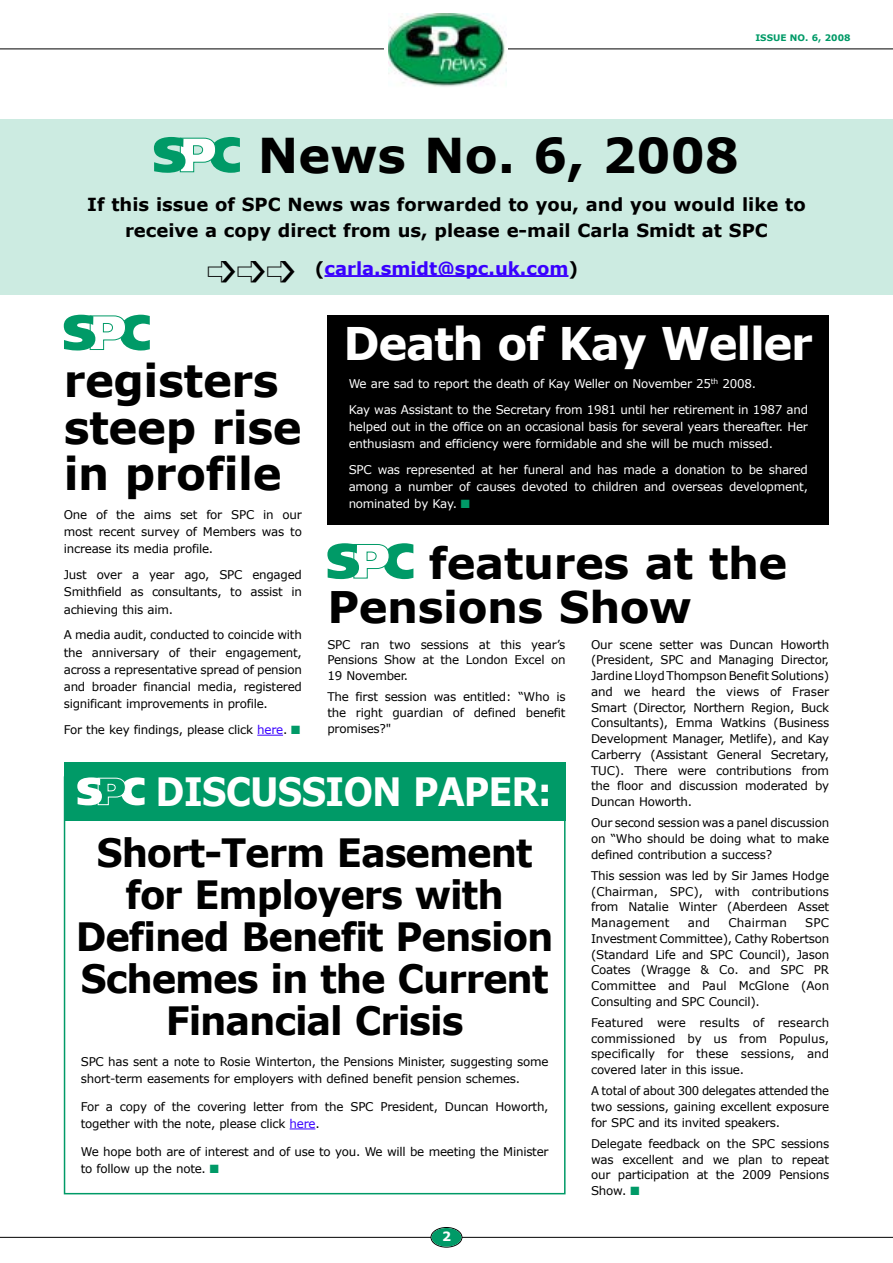
<style>
.page{position:relative;width:893px;height:1263px;background:#fff}
.page>*{position:absolute;margin:0;border:0;box-sizing:border-box;transform-origin:0 0}
.t1{font:700 48px "Verdana";color:#000}
.t2{font:700 45px/46.5px "Verdana";letter-spacing:-.01em;color:#000}
.t3{font:700 45px "Verdana";letter-spacing:-.03em;color:#fff}
.t4{font:700 43.5px/43.5px "Verdana";letter-spacing:-.01em;color:#000}
.t5{font:700 39px/42px "Verdana";letter-spacing:-.03em;color:#000;text-align:center;scale:.95 1}
.t6{font:700 39px "Verdana";color:#fff;scale:.9 1}
.t7{font:700 18px/25.5px "Verdana";color:#000;text-align:center}
.t8{font:700 18px "Verdana";color:#3900ff}
.t9{font:700 12.75px "Verdana";color:#fff}
.t10{font:12px/15.8px "Verdana";letter-spacing:-.02em;color:#000;text-align:justify}
.t11{font:12px/17.2px "Verdana";letter-spacing:-.02em;color:#fff}
.t12{font:12px "Verdana";letter-spacing:.01em;color:#000}
.t13{font:700 9px "Verdana";color:#009a67}
.s1{color:#000}
.s2{color:#009a67}
.s3{color:#3900ff}
</style>
<div class="page">
<svg style="left:257px;top:735px;width:26px;height:1px"></svg>
<svg style="left:64px;top:315px;width:86px;height:35px"></svg>
<svg style="left:327px;top:543px;width:86px;height:36px"></svg>
<div style="left:64px;top:762px;width:502px;height:58px;background:#009a67"></div>
<svg style="left:290px;top:1128px;width:25px;height:1px"></svg>
<svg style="left:77px;top:777px;width:68px;height:28px"></svg>
<div style="left:0;top:119px;width:893px;height:175px;background:#ccebe1"></div>
<hr style="left:324px;top:275px;width:244px;height:2px;background:#3900ff">
<svg style="left:154px;top:137px;width:86px;height:36px"></svg>
<div style="left:327px;top:315px;width:502px;height:209px;background:#000"></div>
<hr style="left:0;top:1237px;width:893px;height:1px;background:#000">
<svg style="left:431px;top:1227px;width:31px;height:20px"></svg>
<div style="left:431px;top:1227px;width:31px;height:20px;border:1px solid #000;border-radius:50%"></div>
<div style="left:432px;top:1228px;width:29px;height:18px;background:#009a67;border-radius:50%"></div>
<hr style="left:0;top:49px;width:893px;height:1px;background:#000">
<div style="left:385px;top:14px;width:123px;height:75px;background:#fff"></div>
<img style="left:388px;top:14px;width:119px;height:73px">
<p class="t13" style="left:755px;top:32px;width:13px">Issue</p>
<p class="t13" style="left:790px;top:32px;width:62px">No . 6, 2008</p>
<h1 class="t1" style="left:258px;top:125px;width:483px">N ews N o. 6, 2008</h1>
<h3 class="t7" style="left:87px;top:191px;width:720px">If this issue of SPC News was forwarded to you, and you would like to receive a copy direct from us, please e-mail Carla Smidt at SPC</h3>
<h3 class="t8" style="left:207px;top:257px;width:373px"><span class="s1">➩➩➩ (</span>carla.smidt@spc.uk.com<span class="s1">)</span></h3>
<h2 class="t3" style="left:344px;top:315px;width:471px">Death of Kay Weller</h2>
<p class="t11" style="left:349px;top:370px;width:461px;line-height:25.8px">We are sad to report the death of Kay Weller on November 25<sup>th</sup> 2008.<br>Kay was Assistant to the Secretary from 1981 until her retirement in 1987 and</p>
<p class="t11" style="left:349px;top:417px;width:461px">helped out in the office on an occasional basis for several years thereafter. Her enthusiasm and efficiency were formidable and she will be much missed.</p>
<p class="t11" style="left:349px;top:460px;width:461px;text-align:justify">SPC was represented at her funeral and has made a donation to be shared among a number of causes devoted to children and overseas development, nominated by Kay. <span class="s2">■</span></p>
<h2 class="t2" style="left:64px;top:356px;width:240px">registers steep rise in profile</h2>
<p class="t10" style="left:64px;top:505px;width:240px;line-height:17.2px">One of the aims set for SPC in our most recent survey of Members was to increase its media profile.</p>
<p class="t10" style="left:64px;top:566px;width:240px;line-height:17.2px">Just over a year ago, SPC engaged Smithfield as consultants, to assist in achieving this aim.</p>
<p class="t10" style="left:64px;top:626px;width:240px;line-height:17.2px">A media audit, conducted to coincide with the anniversary of their engagement, across a representative spread of pension and broader financial media, registered significant improvements in profile.</p>
<p class="t10" style="left:64px;top:721px;width:238px">For the key findings, please click <span class="s3">here</span>. <span class="s2">■</span></p>
<h3 class="t4" style="left:327px;top:540px;width:462px;text-indent:102px">features at the<br>Pensions Show</h3>
<p class="t10" style="left:591px;top:636px;width:240px">Our scene setter was Duncan Howorth (President, SPC and Managing Director, Jardine Lloyd Thompson Benefit Solutions) and we heard the views of Fraser Smart (Director, Northern Region, Buck Consultants), Emma Watkins (Business Development Manager, Metlife), and Kay Carberry (Assistant General Secretary, TUC). There were contributions from the floor and discussion moderated by Duncan Howorth.</p>
<p class="t10" style="left:591px;top:815px;width:240px">Our second session was a panel discussion on “Who should be doing what to make defined contribution a success?</p>
<p class="t10" style="left:591px;top:867px;width:240px">This session was led by Sir James Hodge (Chairman, SPC), with contributions from Natalie Winter (Aberdeen Asset Management</p>
<p class="t10" style="left:327px;top:636px;width:240px">SPC ran two sessions at this year’s Pensions Show at the London Excel on 19 November.</p>
<p class="t10" style="left:327px;top:689px;width:240px">The first session was entitled: “Who is the right guardian of defined benefit promises?"</p>
<h3 class="t6" style="left:156px;top:766px;width:58px">Discus</h3>
<h3 class="t6" style="left:301px;top:766px;width:181px">Sio n Paper</h3>
<h3 class="t6" style="left:538px;top:766px;width:17px">:</h3>
<h3 class="t5" style="left:76px;top:830px;width:504px">Short-Term Easement for Employers with<br>Defined Benefit Pension<br>Schemes in the Current<br>Financial Crisis</h3>
<p class="t10" style="left:688px;top:914px;width:24px">and</p>
<p class="t12" style="left:728px;top:915px;width:60px">Chairman</p>
<p class="t10" style="left:591px;top:914px;width:240px;text-indent:214px">SPC Investment Committee), Cathy Robertson (Standard Life and SPC Council), Jason Coates (Wragge &amp; Co. and SPC PR Committee and Paul McGlone (Aon Consulting and SPC Council).</p>
<p class="t10" style="left:591px;top:1014px;width:240px">Featured were results of research commissioned by us from Populus, specifically for these sessions, and covered later in this issue.</p>
<p class="t10" style="left:591px;top:1083px;width:240px">A total of about 300 delegates attended the two sessions, gaining excellent exposure for SPC and its invited speakers.</p>
<p class="t10" style="left:591px;top:1135px;width:240px">Delegate feedback on the SPC sessions was excellent and we plan to repeat our participation at the 2009 Pensions Show. <span class="s2">■</span></p>
<p class="t10" style="left:81px;top:1052px;width:469px;line-height:17.2px">SPC has sent a note to Rosie Winterton, the Pensions Minister, suggesting some short-term easements for employers with defined benefit pension schemes.</p>
<p class="t10" style="left:81px;top:1097px;width:469px;line-height:17.2px">For a copy of the covering letter from the SPC President, Duncan Howorth, together with the note, please click <span class="s3">here</span>.</p>
<p class="t10" style="left:81px;top:1142px;width:469px;line-height:17.2px">We hope both are of interest and of use to you. We will be meeting the Minister to follow up the note. <span class="s2">■</span></p>
<p class="t9" style="left:442px;top:1228px;width:11px">2</p>
</div>
